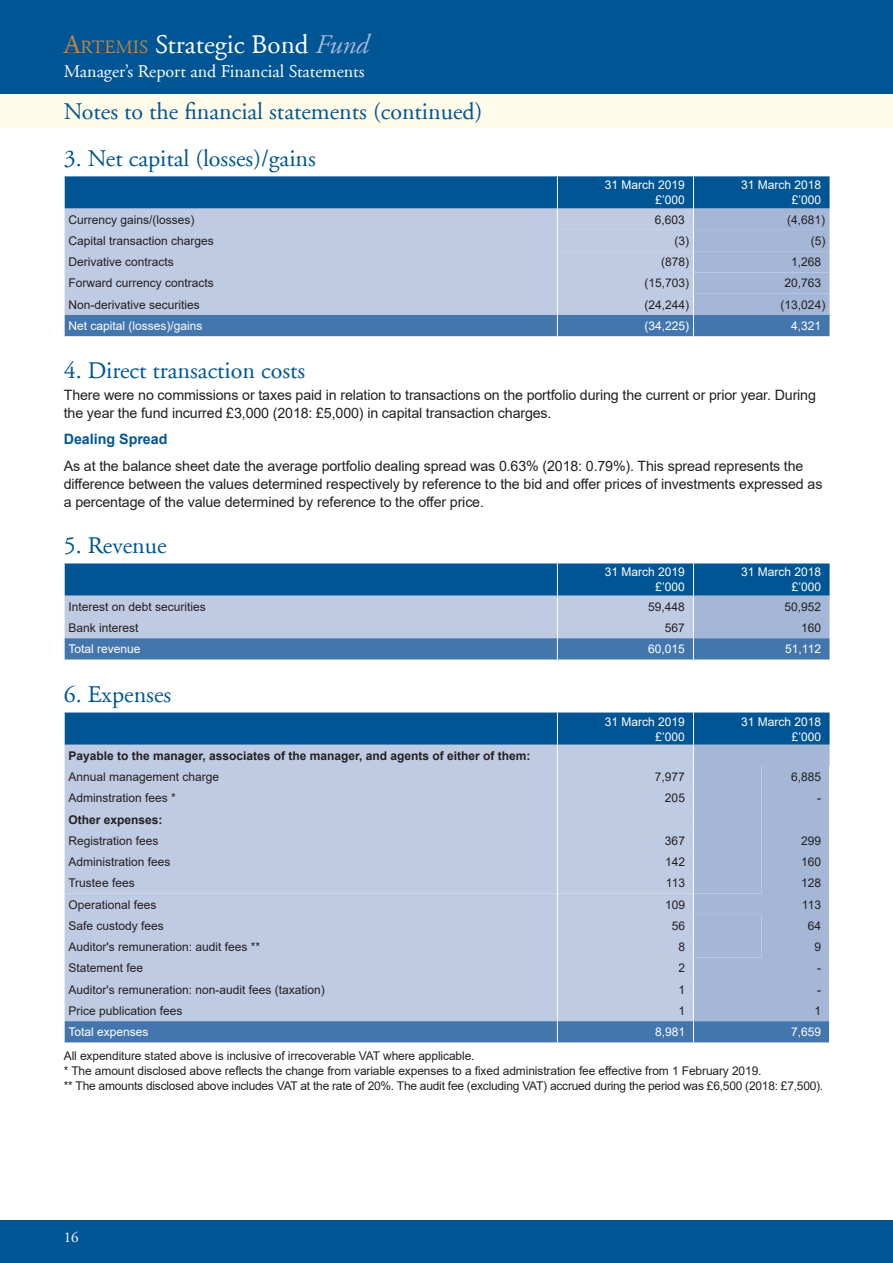
<style>
.page{position:relative;width:893px;height:1263px;background:#fff}
.page>*{position:absolute;margin:0;border:0;box-sizing:border-box;transform-origin:0 0}
.t1{font:27px "Adobe Garamond";color:#fff}
.t2{font:24px "Adobe Garamond";color:#005595}
.t3{font:18px "Adobe Garamond";color:#fff}
.t4{font:15px "Adobe Garamond";color:#fff}
.t5{font:14.25px/18px "Arial";letter-spacing:-.01em;color:#231f20}
.t6{font:700 14.25px "Arial";color:#005595}
.t7{font:12px/15px "Arial";color:#231f20}
.t8{font:12px/15px "Arial";color:#fff;text-align:right}
.t9{font:700 12px "Arial";color:#231f20}
.s1{color:#b98747}
.s2{font-size:18.9px;color:#b98747}
.s3{font-style:italic;color:#a4b7d7}
</style>
<div class="page">
<div style="left:0;top:94px;width:893px;height:34px;background:#fffde9"></div>
<div style="left:0;top:0;width:893px;height:94px;background:#005595"></div>
<div style="left:0;top:1220px;width:893px;height:43px;background:#005595"></div>
<svg style="left:64px;top:176px;width:766px;height:160px;background:#86a6cb"></svg>
<hr style="left:64px;top:176px;width:1px;height:33px;background:#fff">
<svg style="left:64px;top:563px;width:766px;height:96px;background:#6390bc"></svg>
<hr style="left:64px;top:563px;width:1px;height:33px;background:#fff">
<svg style="left:64px;top:712px;width:766px;height:330px;background:#a1b7d6"></svg>
<hr style="left:64px;top:712px;width:1px;height:33px;background:#fff">
<h1 class="t1" style="left:64px;top:30px;width:306px"><span class="s1">A</span><span class="s2">RTEMIS</span> Strategic Bond <span class="s3">Fund</span></h1>
<h3 class="t3" style="left:64px;top:61px;width:302px">Manager’s Report and Financial Statements</h3>
<h2 class="t2" style="left:64px;top:99px;width:420px">Notes to the financial statements (continued)</h2>
<h2 class="t2" style="left:64px;top:146px;width:254px">3. Net capital (losses)/gains</h2>
<p class="t8" style="left:605px;top:178px;width:82px">31 March 2019 £’000</p>
<p class="t8" style="left:741px;top:178px;width:82px">31 March 2018 £’000</p>
<p class="t7" style="left:68px;top:212px;width:128px">Currency gains/(losses)</p>
<p class="t7" style="left:655px;top:212px;width:32px">6,603</p>
<p class="t7" style="left:787px;top:212px;width:40px">(4,681)</p>
<p class="t7" style="left:68px;top:233px;width:147px">Capital transaction charges</p>
<p class="t7" style="left:675px;top:233px;width:16px">(3)</p>
<p class="t7" style="left:811px;top:233px;width:16px">(5)</p>
<p class="t7" style="left:68px;top:254px;width:107px">Derivative contracts</p>
<p class="t7" style="left:661px;top:254px;width:30px">(878)</p>
<p class="t7" style="left:791px;top:254px;width:32px">1,268</p>
<p class="t7" style="left:68px;top:276px;width:147px">Forward currency contracts</p>
<p class="t7" style="left:645px;top:276px;width:46px">(15,703)</p>
<p class="t7" style="left:784px;top:276px;width:38px">20,763</p>
<p class="t7" style="left:68px;top:297px;width:133px">Non-derivative securities</p>
<p class="t7" style="left:645px;top:297px;width:46px">(24,244)</p>
<p class="t7" style="left:781px;top:297px;width:46px">(13,024)</p>
<p class="t8" style="left:68px;top:318px;width:136px">Net capital (losses)/gains</p>
<p class="t8" style="left:645px;top:318px;width:46px">(34,225)</p>
<p class="t8" style="left:791px;top:318px;width:32px">4,321</p>
<h2 class="t2" style="left:64px;top:357px;width:243px">4. Direct transaction costs</h2>
<p class="t5" style="left:64px;top:386px;width:754px">There were no commissions or taxes paid in relation to transactions on the portfolio during the current or prior year. During the year the fund incurred £3,000 (2018: £5,000) in capital transaction charges.</p>
<p class="t6" style="left:64px;top:429px;width:105px">Dealing Spread</p>
<p class="t5" style="left:64px;top:457px;width:760px">As at the balance sheet date the average portfolio dealing spread was 0.63% (2018: 0.79%). This spread represents the difference between the values determined respectively by reference to the bid and offer prices of investments expressed as a percentage of the value determined by reference to the offer price.</p>
<h2 class="t2" style="left:64px;top:533px;width:104px">5. Revenue</h2>
<p class="t8" style="left:605px;top:565px;width:82px">31 March 2019 £’000</p>
<p class="t8" style="left:741px;top:565px;width:82px">31 March 2018 £’000</p>
<p class="t7" style="left:68px;top:599px;width:139px">Interest on debt securities</p>
<p class="t7" style="left:648px;top:599px;width:38px">59,448</p>
<p class="t7" style="left:784px;top:599px;width:38px">50,952</p>
<p class="t7" style="left:68px;top:620px;width:72px">Bank interest</p>
<p class="t7" style="left:665px;top:620px;width:22px">567</p>
<p class="t7" style="left:801px;top:620px;width:22px">160</p>
<p class="t8" style="left:68px;top:641px;width:74px">Total revenue</p>
<p class="t8" style="left:648px;top:641px;width:38px">60,015</p>
<p class="t8" style="left:785px;top:641px;width:37px">51,112</p>
<h2 class="t2" style="left:64px;top:682px;width:109px">6. Expenses</h2>
<p class="t8" style="left:605px;top:714px;width:82px">31 March 2019 £’000</p>
<p class="t8" style="left:741px;top:714px;width:82px">31 March 2018 £’000</p>
<p class="t9" style="left:68px;top:747px;width:464px">Payable to the manager, associates of the manager, and agents of either of them:</p>
<p class="t7" style="left:68px;top:769px;width:152px">Annual management charge</p>
<p class="t7" style="left:655px;top:769px;width:32px">7,977</p>
<p class="t7" style="left:791px;top:769px;width:32px">6,885</p>
<p class="t7" style="left:68px;top:790px;width:109px">Adminstration fees *</p>
<p class="t7" style="left:665px;top:790px;width:22px">205</p>
<p class="t7" style="left:817px;top:790px;width:5px">-</p>
<p class="t9" style="left:68px;top:811px;width:96px">Other expenses:</p>
<p class="t7" style="left:68px;top:833px;width:92px">Registration fees</p>
<p class="t7" style="left:665px;top:833px;width:22px">367</p>
<p class="t7" style="left:801px;top:833px;width:22px">299</p>
<p class="t7" style="left:68px;top:854px;width:104px">Administration fees</p>
<p class="t7" style="left:665px;top:854px;width:22px">142</p>
<p class="t7" style="left:801px;top:854px;width:22px">160</p>
<p class="t7" style="left:68px;top:875px;width:68px">Trustee fees</p>
<p class="t7" style="left:666px;top:875px;width:21px">113</p>
<p class="t7" style="left:801px;top:875px;width:22px">128</p>
<p class="t7" style="left:68px;top:897px;width:90px">Operational fees</p>
<p class="t7" style="left:665px;top:897px;width:22px">109</p>
<p class="t7" style="left:802px;top:897px;width:21px">113</p>
<p class="t7" style="left:68px;top:918px;width:97px">Safe custody fees</p>
<p class="t7" style="left:672px;top:918px;width:15px">56</p>
<p class="t7" style="left:808px;top:918px;width:15px">64</p>
<p class="t7" style="left:68px;top:939px;width:193px">Auditor's remuneration: audit fees **</p>
<p class="t7" style="left:678px;top:939px;width:8px">8</p>
<p class="t7" style="left:814px;top:939px;width:8px">9</p>
<p class="t7" style="left:68px;top:961px;width:76px">Statement fee</p>
<p class="t7" style="left:678px;top:961px;width:8px">2</p>
<p class="t7" style="left:817px;top:961px;width:5px">-</p>
<p class="t7" style="left:68px;top:982px;width:258px">Auditor's remuneration: non-audit fees (taxation)</p>
<p class="t7" style="left:678px;top:982px;width:8px">1</p>
<p class="t7" style="left:817px;top:982px;width:5px">-</p>
<p class="t7" style="left:68px;top:1003px;width:116px">Price publication fees</p>
<p class="t7" style="left:678px;top:1003px;width:8px">1</p>
<p class="t7" style="left:814px;top:1003px;width:8px">1</p>
<p class="t8" style="left:68px;top:1024px;width:82px">Total expenses</p>
<p class="t8" style="left:655px;top:1024px;width:32px">8,981</p>
<p class="t8" style="left:791px;top:1024px;width:32px">7,659</p>
<p class="t7" style="left:64px;top:1048px;width:761px">All expenditure stated above is inclusive of irrecoverable VAT where applicable.<br>* The amount disclosed above reflects the change from variable expenses to a fixed administration fee effective from 1 February 2019.<br>** The amounts disclosed above includes VAT at the rate of 20%. The audit fee (excluding VAT) accrued during the period was £6,500 (2018: £7,500).</p>
<p class="t4" style="left:64px;top:1229px;width:16px">16</p>
</div>
